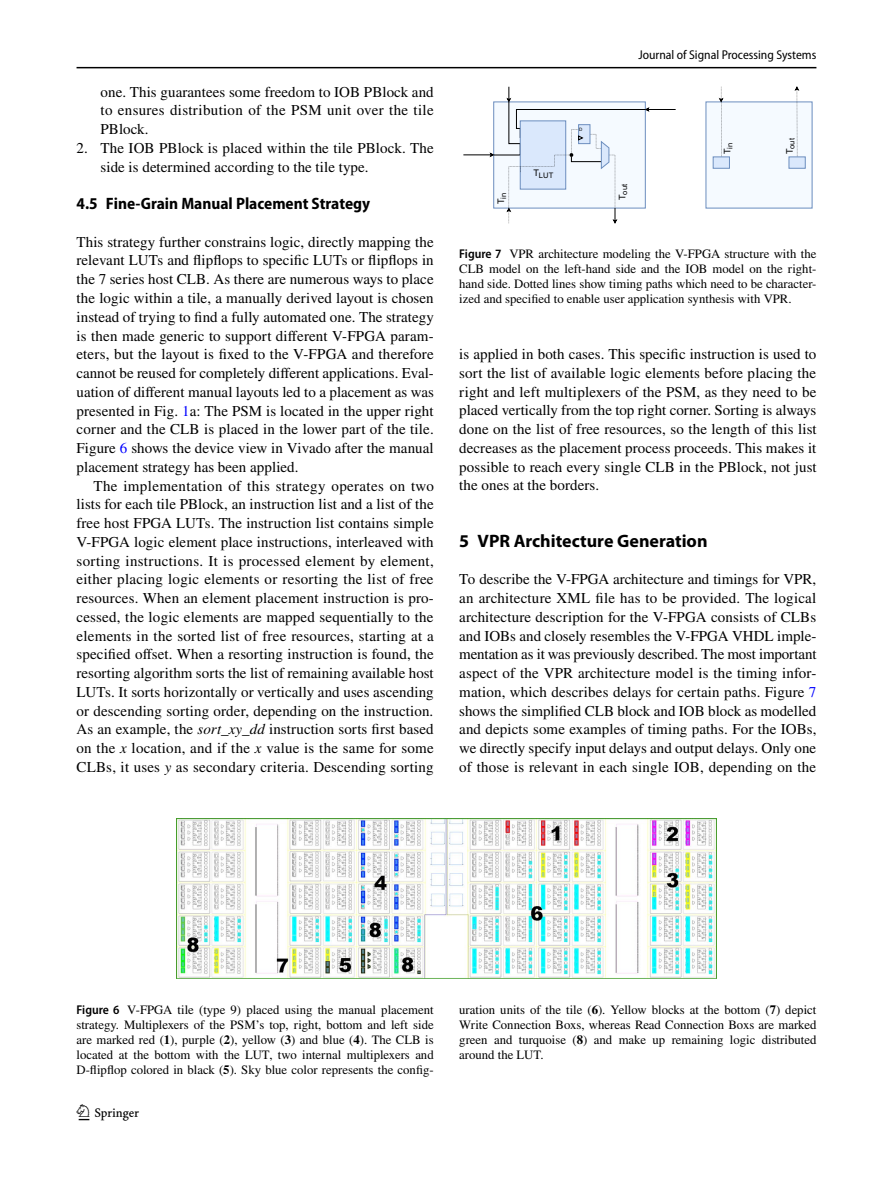
<style>
.page{position:relative;width:893px;height:1187px;background:#fff}
.page>*{position:absolute;margin:0;border:0;box-sizing:border-box;transform-origin:0 0}
.t1{font:22.5px "Springnew Regular 2";color:#000}
.t2{font:700 18px "Myriad Pro";color:#000}
.t3{font:700 semi-condensed 16.5px "Myriad Pro";color:#000}
.t4{font:15px/18.8px "STIX";letter-spacing:.01em;color:#000;text-align:justify}
.t5{font:12.75px/15px "STIX";color:#000;text-align:justify}
.t6{font:semi-condensed 12.75px "Myriad Pro";color:#000}
.t7{font:7.65px "Arial";color:#000}
.t8{font:4.5px "Arial";color:#000}
.s1{color:#00f}
.s2{font-style:italic}
.s3{font-family:"Myriad Pro";font-weight:600;font-stretch:semi-condensed}
.s4{font-weight:700}
</style>
<div class="page">
<hr style="left:77px;top:67px;width:739px;height:1px;background:#000">
<img style="left:176px;top:818px;width:540px;height:160px">
<svg style="left:463px;top:86px;width:213px;height:138px"></svg>
<div style="left:706px;top:102px;width:106px;height:106px;background:#f5faff"></div>
<svg style="left:795px;top:87px;width:4px;height:70px"></svg>
<svg style="left:719px;top:87px;width:4px;height:70px"></svg>
<div style="left:713px;top:157px;width:17px;height:11px;background:#dae8fc;border:1px solid #6c8ebf"></div>
<div style="left:789px;top:157px;width:16px;height:11px;background:#dae8fc"></div>
<p class="t4" style="left:101px;top:83px;width:335px">one. This guarantees some freedom to IOB PBlock and to ensures distribution of the PSM unit over the tile PBlock.</p>
<p class="t4" style="left:101px;top:139px;width:335px;text-indent:-24px">2. The IOB PBlock is placed within the tile PBlock. The side is determined according to the tile type.</p>
<p class="t3" style="left:77px;top:194px;width:295px">4.5 Fine‑Grain Manual Placement Strategy</p>
<p class="t4" style="left:77px;top:233px;width:359px">This strategy further constrains logic, directly mapping the relevant LUTs and flipflops to specific LUTs or flipflops in the 7 series host CLB. As there are numerous ways to place the logic within a tile, a manually derived layout is chosen instead of trying to find a fully automated one. The strategy is then made generic to support different V-FPGA param&shy;eters, but the layout is fixed to the V-FPGA and therefore cannot be reused for completely different applications. Eval&shy;uation of different manual layouts led to a placement as was presented in Fig. <span class="s1">1</span>a: The PSM is located in the upper right corner and the CLB is placed in the lower part of the tile.<br>Figure <span class="s1">6</span> shows the device view in Vivado after the manual placement strategy has been applied.</p>
<p class="t4" style="left:77px;top:477px;width:359px;text-indent:17px">The implementation of this strategy operates on two lists for each tile PBlock, an instruction list and a list of the free host FPGA LUTs. The instruction list contains simple V-FPGA logic element place instructions, interleaved with sorting instructions. It is processed element by element, either placing logic elements or resorting the list of free resources. When an element placement instruction is pro&shy;cessed, the logic elements are mapped sequentially to the elements in the sorted list of free resources, starting at a specified offset. When a resorting instruction is found, the resorting algorithm sorts the list of remaining available host LUTs. It sorts horizontally or vertically and uses ascending or descending sorting order, depending on the instruction.<br>As an example, the <span class="s2">sort_xy_dd</span> instruction sorts first based on the <span class="s2">x</span> location, and if the <span class="s2">x</span> value is the same for some CLBs, it uses <span class="s2">y</span> as secondary criteria. Descending sorting</p>
<p class="t6" style="left:638px;top:48px;width:180px">Journal of Signal Processing Systems</p>
<p class="t7" style="left:533px;top:170px;width:21px"><sup>T</sup>LUT</p>
<p class="t8" style="left:579px;top:126px;width:5px">D</p>
<p class="t7" style="left:498px;top:204px;width:13px;rotate:-90deg"><sup>T</sup>in</p>
<p class="t7" style="left:619px;top:200px;width:18px;rotate:-90deg"><sup>T</sup>out</p>
<p class="t7" style="left:724px;top:154px;width:13px;rotate:-90deg"><sup>T</sup>in</p>
<p class="t7" style="left:787px;top:154px;width:18px;rotate:-90deg"><sup>T</sup>out</p>
<p class="t5" style="left:459px;top:247px;width:359px"><span class="s3">Figure 7</span> VPR architecture modeling the V-FPGA structure with the CLB model on the left-hand side and the IOB model on the right&shy;hand side. Dotted lines show timing paths which need to be character&shy;ized and specified to enable user application synthesis with VPR.</p>
<p class="t4" style="left:459px;top:346px;width:359px">is applied in both cases. This specific instruction is used to sort the list of available logic elements before placing the right and left multiplexers of the PSM, as they need to be placed vertically from the top right corner. Sorting is always done on the list of free resources, so the length of this list decreases as the placement process proceeds. This makes it possible to reach every single CLB in the PBlock, not just the ones at the borders.</p>
<p class="t2" style="left:459px;top:529px;width:250px">5 VPR Architecture Generation</p>
<p class="t4" style="left:459px;top:571px;width:359px">To describe the V-FPGA architecture and timings for VPR, an architecture XML file has to be provided. The logical architecture description for the V-FPGA consists of CLBs and IOBs and closely resembles the V-FPGA VHDL imple&shy;mentation as it was previously described. The most important aspect of the VPR architecture model is the timing infor&shy;mation, which describes delays for certain paths. Figure <span class="s1">7 </span>shows the simplified CLB block and IOB block as modelled and depicts some examples of timing paths. For the IOBs, we directly specify input delays and output delays. Only one of those is relevant in each single IOB, depending on the</p>
<p class="t5" style="left:77px;top:1002px;width:359px"><span class="s3">Figure 6</span> V-FPGA tile (type 9) placed using the manual placement strategy. Multiplexers of the PSM’s top, right, bottom and left side are marked red (<span class="s4">1</span>), purple (<span class="s4">2</span>), yellow (<span class="s4">3</span>) and blue (<span class="s4">4</span>). The CLB is located at the bottom with the LUT, two internal multiplexers and D-flipflop colored in black (<span class="s4">5</span>). Sky blue color represents the config-</p>
<p class="t5" style="left:459px;top:1002px;width:359px">uration units of the tile (<span class="s4">6</span>). Yellow blocks at the bottom (<span class="s4">7</span>) depict Write Connection Boxs, whereas Read Connection Boxs are marked green and turquoise (<span class="s4">8</span>) and make up remaining logic distributed around the LUT.</p>
<h1 class="t1" style="left:79px;top:1104px;width:62px">1 3</h1>
</div>
